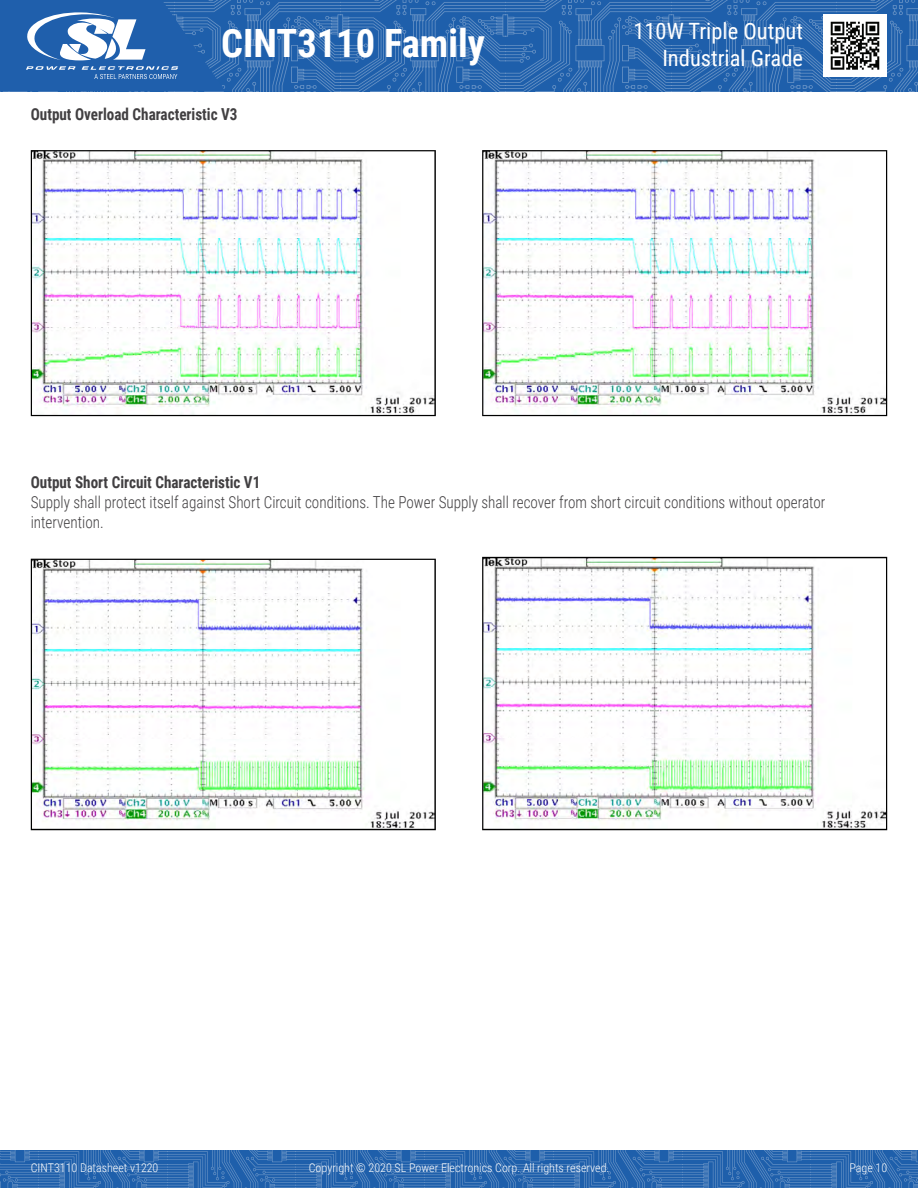
<style>
.page{position:relative;width:918px;height:1188px;background:#fff}
.page>*{position:absolute;margin:0;border:0;box-sizing:border-box;transform-origin:0 0}
.t1{font:700 39px "Roboto Condensed";color:#fff}
.t2{font:22.5px "Roboto Condensed";color:#fff}
.Features_text{font:300 16.5px/19.8px "Roboto Condensed";color:#413f41;scale:.92 1}
.Features_text-2{font:700 16.5px "Roboto Condensed";color:#413f41;scale:.92 1}
.t3{font:300 12px "Roboto Condensed";color:#fff}
</style>
<div class="page">
<img style="left:0;top:1150px;width:918px;height:38px">
<img style="left:0;top:0;width:918px;height:92px">
<svg style="left:0;top:0;width:225px;height:91px;background:#4177b8"></svg>
<img style="left:824px;top:15px;width:62px;height:62px">
<svg style="left:31px;top:150px;width:405px;height:266px"></svg>
<svg style="left:482px;top:150px;width:405px;height:266px"></svg>
<svg style="left:31px;top:559px;width:405px;height:271px"></svg>
<svg style="left:482px;top:557px;width:405px;height:273px"></svg>
<h1 class="t1" style="left:221px;top:16px;width:265px">CINT3110 Family</h1>
<p class="Features_text-2" style="left:31px;top:103px;width:226px">Output Overload Characteristic V3</p>
<h2 class="t2" style="left:633px;top:15px;width:171px">110W Triple Output</h2>
<h2 class="t2" style="left:662px;top:42px;width:142px">Industrial Grade</h2>
<p class="Features_text-2" style="left:31px;top:471px;width:251px">Output Short Circuit Characteristic V1</p>
<p class="Features_text" style="left:31px;top:491px;width:865px">Supply shall protect itself against Short Circuit conditions. The Power Supply shall recover from short circuit conditions without operator intervention.</p>
<p class="t3" style="left:31px;top:1159px;width:129px">CINT3110 Datasheet v1220</p>
<p class="t3" style="left:309px;top:1159px;width:302px">Copyright © 2020 SL Power Electronics Corp. All rights reserved.</p>
<p class="t3" style="left:849px;top:1159px;width:39px">Page 10</p>
</div>
